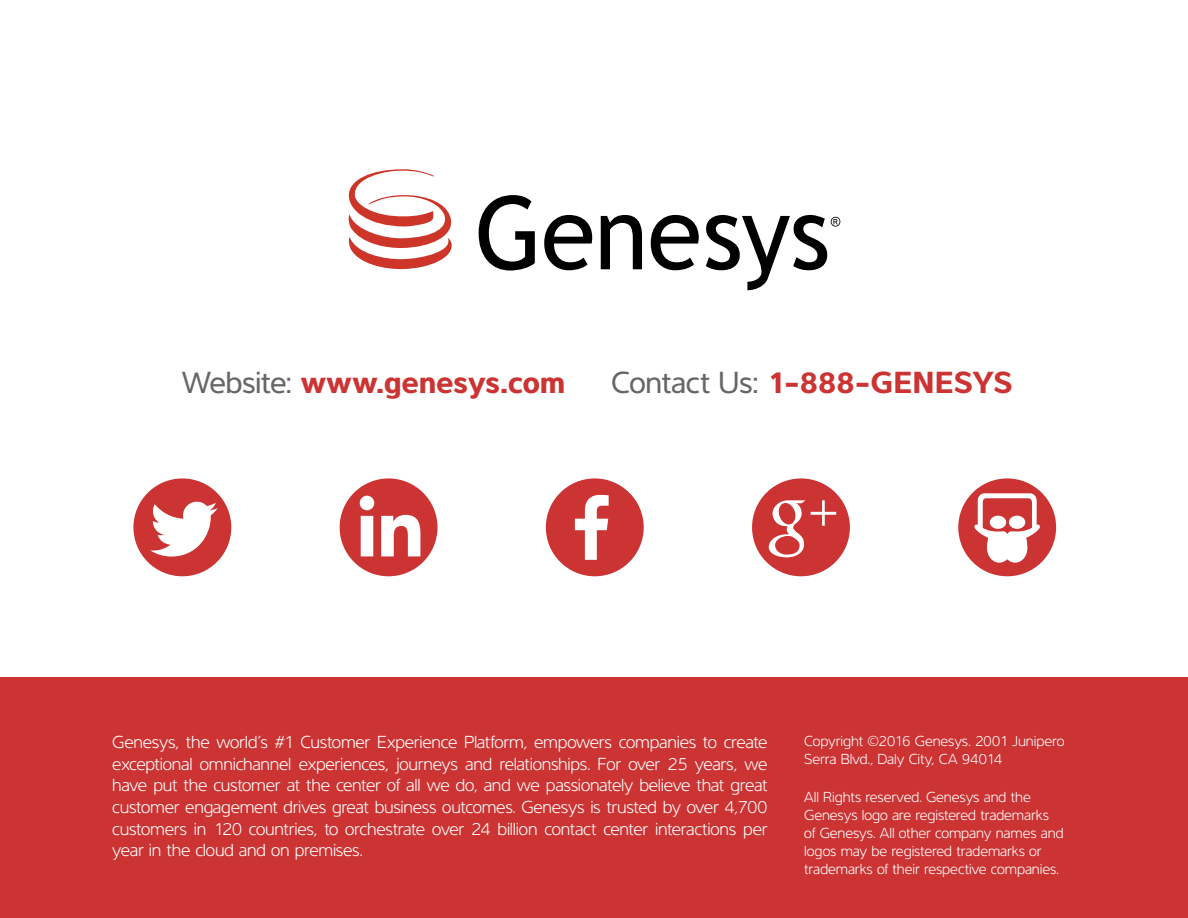
<style>
.page{position:relative;width:1188px;height:918px;background:#fff}
.page>*{position:absolute;margin:0;border:0;box-sizing:border-box;transform-origin:0 0}
.t1{font:700 31.5px "Interval";letter-spacing:-.015em;color:#c33}
.t2{font:300 18px/21.6px "Interval";letter-spacing:-.015em;color:#fff;text-align:justify}
.t3{font:300 15px/18px "Interval";letter-spacing:-.005em;color:#fff}
.s1{font-weight:400;color:#666}
</style>
<div class="page">
<div style="left:0;top:677px;width:1188px;height:241px;background:#c33"></div>
<div style="left:546px;top:478px;width:98px;height:98px;background:#c33;border-radius:50%"></div>
<svg style="left:575px;top:495px;width:34px;height:65px"></svg>
<div style="left:133px;top:478px;width:98px;height:98px;background:#c33;border-radius:50%"></div>
<svg style="left:150px;top:502px;width:68px;height:55px"></svg>
<div style="left:340px;top:478px;width:98px;height:98px;background:#c33;border-radius:50%"></div>
<svg style="left:360px;top:496px;width:14px;height:60px"></svg>
<svg style="left:381px;top:515px;width:39px;height:41px"></svg>
<div style="left:752px;top:478px;width:98px;height:98px;background:#c33;border-radius:50%"></div>
<svg style="left:811px;top:500px;width:25px;height:26px"></svg>
<svg style="left:769px;top:500px;width:36px;height:57px"></svg>
<svg style="left:479px;top:195px;width:56px;height:76px"></svg>
<svg style="left:544px;top:215px;width:48px;height:55px"></svg>
<svg style="left:601px;top:215px;width:41px;height:54px"></svg>
<svg style="left:651px;top:215px;width:48px;height:55px"></svg>
<svg style="left:348px;top:169px;width:104px;height:101px"></svg>
<svg style="left:706px;top:215px;width:134px;height:75px"></svg>
<div style="left:958px;top:478px;width:98px;height:98px;background:#c33;border-radius:50%"></div>
<svg style="left:974px;top:478px;width:67px;height:99px"></svg>
<div style="left:991px;top:516px;width:14px;height:12px;background:#fff;border-radius:50%"></div>
<div style="left:990px;top:516px;width:16px;height:13px;border:2px solid #fff;border-radius:50%"></div>
<div style="left:988px;top:534px;width:23px;height:28px;background:#fff;border-radius:50%"></div>
<div style="left:987px;top:534px;width:25px;height:29px;border:2px solid #fff;border-radius:50%"></div>
<div style="left:1010px;top:516px;width:15px;height:12px;background:#fff;border-radius:50%"></div>
<div style="left:1009px;top:516px;width:16px;height:13px;border:2px solid #fff;border-radius:50%"></div>
<div style="left:1004px;top:534px;width:23px;height:28px;background:#fff;border-radius:50%"></div>
<div style="left:1003px;top:534px;width:24px;height:29px;border:2px solid #fff;border-radius:50%"></div>
<h1 class="t1" style="left:182px;top:364px;width:384px"><span class="s1">Website:</span> www.genesys.com</h1>
<h1 class="t1" style="left:611px;top:364px;width:403px"><span class="s1">Contact Us:</span> 1-888-GENESYS</h1>
<p class="t2" style="left:112px;top:731px;width:657px">Genesys, the world’s #1 Customer Experience Platform, empowers companies to create exceptional omnichannel experiences, journeys and relationships. For over 25 years, we have put the customer at the center of all we do, and we passionately believe that great customer engagement drives great business outcomes. Genesys is trusted by over 4,700 customers in 120 countries, to orchestrate over 24 billion contact center interactions per year in the cloud and on premises.</p>
<p class="t3" style="left:804px;top:732px;width:262px">Copyright ©2016 Genesys. 2001 Junipero<br>Serra Blvd., Daly City, CA 94014</p>
<p class="t3" style="left:804px;top:788px;width:261px">All Rights reserved. Genesys and the Genesys logo are registered trademarks of Genesys. All other company names and logos may be registered trademarks or trademarks of their respective companies.</p>
</div>
